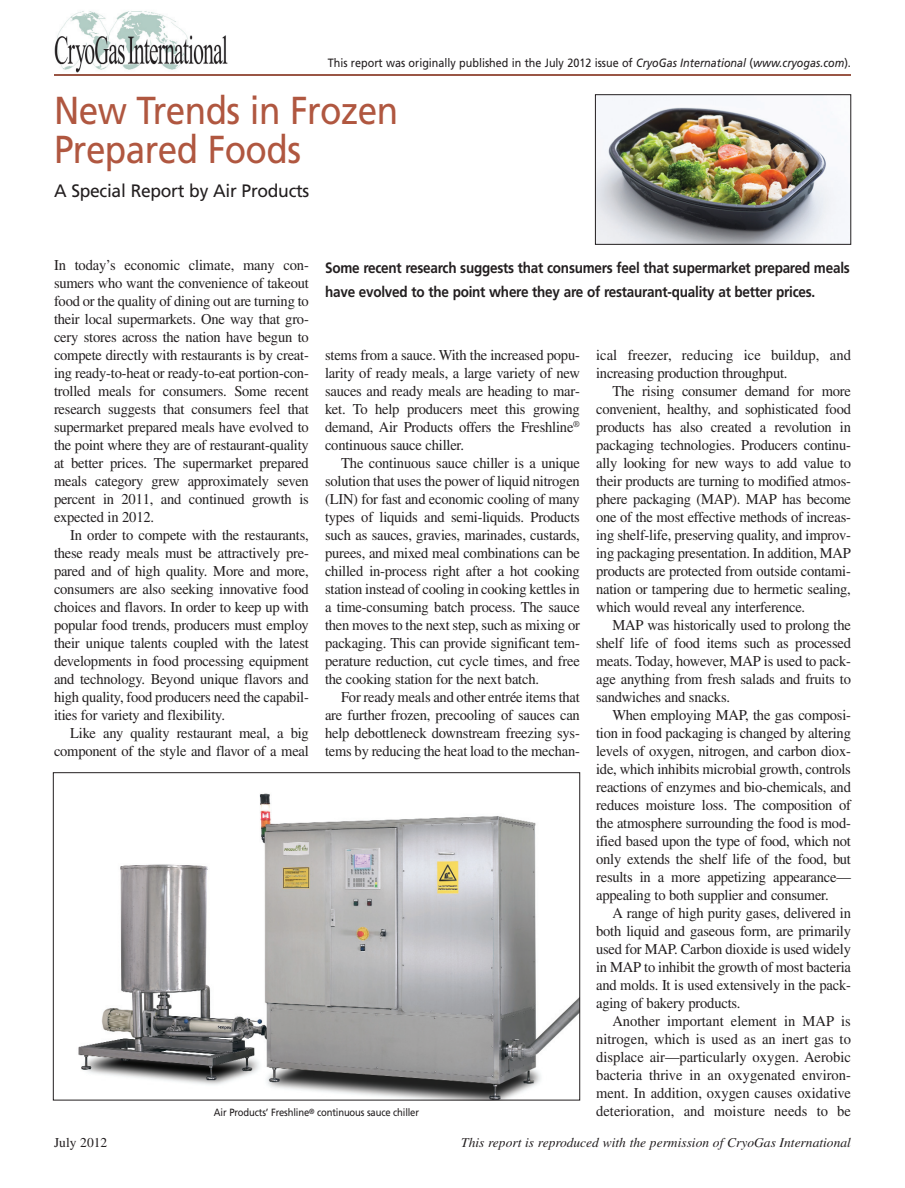
<style>
.page{position:relative;width:905px;height:1188px;background:#fff}
.page>*{position:absolute;margin:0;border:0;box-sizing:border-box;transform-origin:0 0}
.t1{font:39px/39px "Frutiger";letter-spacing:-.015em;color:#b05740;scale:.9 1}
.t2{font:18px "Frutiger";letter-spacing:-.015em;color:#231f20}
.t3{font:15px/18px "Times";letter-spacing:-.015em;color:#231f20;text-align:justify}
.t4{font:700 15px/24px "Frutiger";letter-spacing:-.015em;color:#231f20;scale:.9 1}
.t5{font:italic 13.5px "Times";color:#231f20}
.t6{font:13.5px "Times";color:#231f20}
.t7{font:12px "Frutiger";color:#231f20;scale:.9 1}
.t8{font:10.5px "Frutiger";letter-spacing:-.015em;color:#231f20;scale:.9 1}
.s1{font-style:italic}
</style>
<div class="page">
<img style="left:54px;top:11px;width:174px;height:62px">
<hr style="left:54px;top:74px;width:796px;height:2px;background:#b05740">
<img style="left:597px;top:97px;width:251px;height:146px">
<div style="left:595px;top:94px;width:255px;height:151px;border:1px solid #231f20"></div>
<img style="left:78px;top:793px;width:500px;height:305px">
<p class="t7" style="left:328px;top:58px;width:582px">This report was originally published in the July 2012 issue of <span class="s1">CryoGas International</span> (<span class="s1">www.cryogas.com</span>).</p>
<h1 class="t1" style="left:54px;top:94px;width:384px">New Trends in Frozen<br>Prepared Foods</h1>
<p class="t2" style="left:54px;top:183px;width:257px">A Special Report by Air Products</p>
<p class="t3" style="left:54px;top:257px;width:256px">In today’s economic climate, many con&shy;sumers who want the convenience of takeout food or the quality of dining out are turning to their local supermarkets. One way that gro&shy;cery stores across the nation have begun to compete directly with restaurants is by creat&shy;ing ready-to-heat or ready-to-eat portion-con&shy;trolled meals for consumers. Some recent research suggests that consumers feel that supermarket prepared meals have evolved to the point where they are of restaurant-quality at better prices. The supermarket prepared meals category grew approximately seven percent in 2011, and continued growth is expected in 2012.</p>
<p class="t3" style="left:54px;top:527px;width:256px;text-indent:16px">In order to compete with the restaurants, these ready meals must be attractively pre&shy;pared and of high quality. More and more, consumers are also seeking innovative food choices and flavors. In order to keep up with popular food trends, producers must employ their unique talents coupled with the latest developments in food processing equipment and technology. Beyond unique flavors and high quality, food producers need the capabil&shy;ities for variety and flexibility.</p>
<p class="t3" style="left:54px;top:725px;width:256px;text-align:right">Like any quality restaurant meal, a big component of the style and flavor of a meal</p>
<p class="t4" style="left:325px;top:257px;width:584px">Some recent research suggests that consumers feel that supermarket prepared meals have evolved to the point where they are of restaurant-quality at better prices.</p>
<p class="t3" style="left:596px;top:347px;width:256px">ical freezer, reducing ice buildup, and increasing production throughput.</p>
<p class="t3" style="left:596px;top:383px;width:256px;text-indent:16px">The rising consumer demand for more convenient, healthy, and sophisticated food products has also created a revolution in packaging technologies. Producers continu&shy;ally looking for new ways to add value to their products are turning to modified atmos&shy;phere packaging (MAP). MAP has become one of the most effective methods of increas&shy;ing shelf-life, preserving quality, and improv&shy;ing packaging presentation. In addition, MAP products are protected from outside contami&shy;nation or tampering due to hermetic sealing, which would reveal any interference.</p>
<p class="t3" style="left:596px;top:617px;width:256px;text-indent:16px">MAP was historically used to prolong the shelf life of food items such as processed meats. Today, however, MAP is used to pack&shy;age anything from fresh salads and fruits to sandwiches and snacks.</p>
<p class="t3" style="left:596px;top:707px;width:256px;text-indent:16px">When employing MAP, the gas composi&shy;tion in food packaging is changed by altering levels of oxygen, nitrogen, and carbon diox&shy;ide, which inhibits microbial growth, controls reactions of enzymes and bio-chemicals, and reduces moisture loss. The composition of the atmosphere surrounding the food is mod&shy;ified based upon the type of food, which not only extends the shelf life of the food, but results in a more appetizing appearance— appealing to both supplier and consumer.</p>
<p class="t3" style="left:596px;top:905px;width:256px;text-indent:16px">A range of high purity gases, delivered in both liquid and gaseous form, are primarily used for MAP. Carbon dioxide is used widely in MAP to inhibit the growth of most bacteria and molds. It is used extensively in the pack&shy;aging of bakery products.</p>
<p class="t3" style="left:596px;top:1013px;width:256px;text-indent:16px">Another important element in MAP is nitrogen, which is used as an inert gas to displace air—particularly oxygen. Aerobic bacteria thrive in an oxygenated environ&shy;ment. In addition, oxygen causes oxidative deterioration, and moisture needs to be</p>
<p class="t3" style="left:325px;top:347px;width:256px">stems from a sauce. With the increased popu&shy;larity of ready meals, a large variety of new sauces and ready meals are heading to mar&shy;ket. To help producers meet this growing demand, Air Products offers the Freshline<sup>® </sup>continuous sauce chiller.</p>
<p class="t3" style="left:325px;top:455px;width:256px;text-indent:16px">The continuous sauce chiller is a unique solution that uses the power of liquid nitrogen (LIN) for fast and economic cooling of many types of liquids and semi-liquids. Products such as sauces, gravies, marinades, custards, purees, and mixed meal combinations can be chilled in-process right after a hot cooking station instead of cooling in cooking kettles in a time-consuming batch process. The sauce then moves to the next step, such as mixing or packaging. This can provide significant tem&shy;perature reduction, cut cycle times, and free the cooking station for the next batch.</p>
<p class="t3" style="left:325px;top:689px;width:256px;text-indent:16px">For ready meals and other entrée items that are further frozen, precooling of sauces can help debottleneck downstream freezing sys&shy;tems by reducing the heat load to the mechan-</p>
<p class="t8" style="left:214px;top:1108px;width:229px">Air Products’ Freshline<sup>®</sup> continuous sauce chiller</p>
<p class="t6" style="left:54px;top:1138px;width:55px">July 2012</p>
<p class="t5" style="left:461px;top:1138px;width:391px">This report is reproduced with the permission of CryoGas International</p>
</div>
